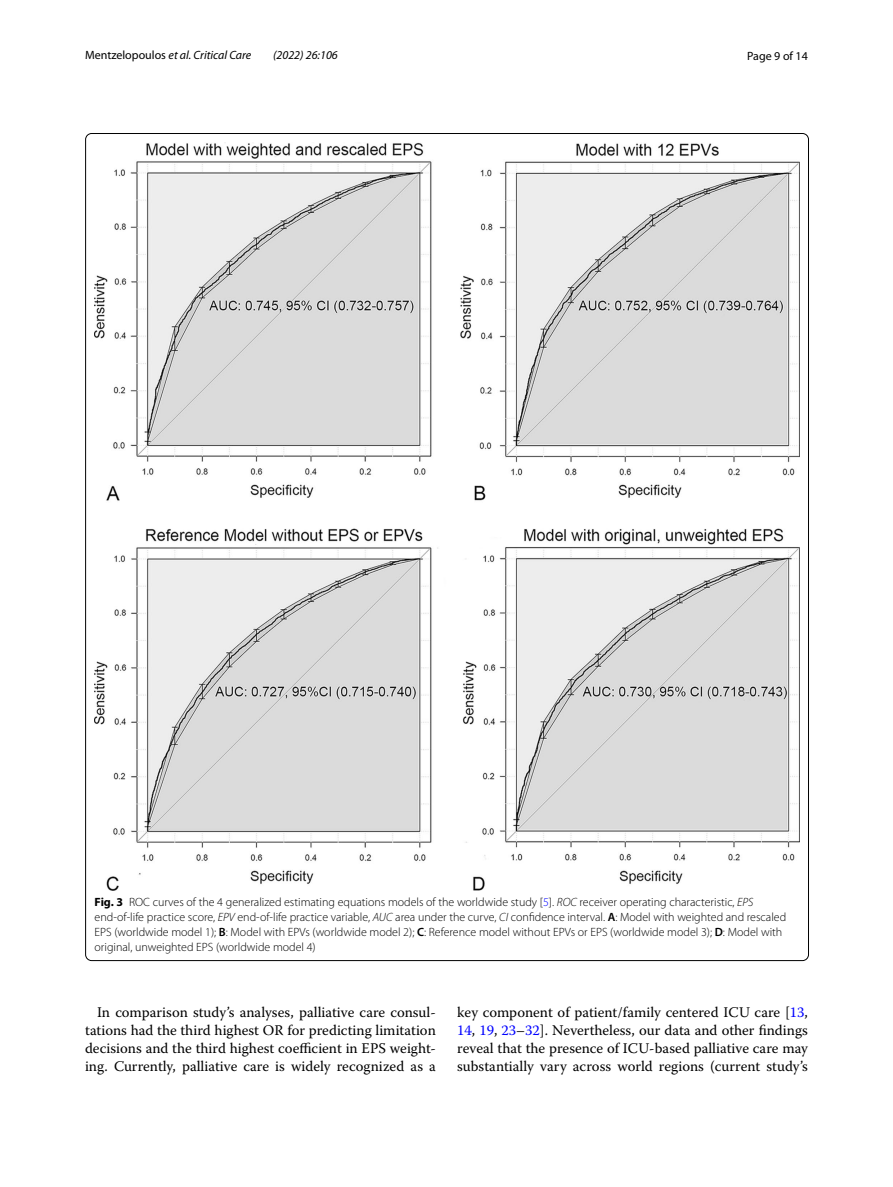
<style>
.page{position:relative;width:893px;height:1187px;background:#fff}
.page>*{position:absolute;margin:0;border:0;box-sizing:border-box;transform-origin:0 0}
.t1{font:14.7px/18px "Warnock Pro";color:#000;text-align:justify}
.t2{font:300 12px/15px "Myriad Pro";color:#000}
.t3{font:italic 12px "Myriad Pro";color:#000}
.t4{font:12px "Myriad Pro";color:#000}
.s1{font-style:normal}
.s2{font-weight:700}
.s3{color:#00f}
.s4{font-style:italic}
.s5{font-weight:600}
</style>
<div class="page">
<img style="left:94px;top:142px;width:706px;height:748px">
<p class="t3" style="left:85px;top:48px;width:168px"><span class="s1">Mentzelopoulos</span> et al. Critical Care</p>
<p class="t3" style="left:273px;top:48px;width:66px">(2022) 26:106</p>
<p class="t4" style="left:747px;top:48px;width:62px">Page 9 of 14</p>
<p class="t2" style="left:95px;top:894px;width:693px"><span class="s2">Fig. 3</span> ROC curves of the 4 generalized estimating equations models of the worldwide study [<span class="s3">5</span>]. <span class="s4">ROC</span> receiver operating characteristic, <span class="s4">EPS </span>end-of-life practice score, <span class="s4">EPV</span> end-of-life practice variable, <span class="s4">AUC</span> area under the curve, <span class="s4">CI</span> confidence interval. <span class="s5">A</span>: Model with weighted and rescaled EPS (worldwide model 1); <span class="s5">B</span>: Model with EPVs (worldwide model 2); <span class="s5">C</span>: Reference model without EPVs or EPS (worldwide model 3); <span class="s5">D</span>: Model with original, unweighted EPS (worldwide model 4)</p>
<p class="t1" style="left:85px;top:1003px;width:352px;text-indent:12px">In comparison study’s analyses, palliative care consul&shy;tations had the third highest OR for predicting limitation decisions and the third highest coefficient in EPS weight&shy;ing. Currently, palliative care is widely recognized as a</p>
<p class="t1" style="left:457px;top:1003px;width:352px">key component of patient/family centered ICU care [<span class="s3">13</span>, <span class="s3">14</span>, <span class="s3">19</span>, <span class="s3">23</span>–<span class="s3">32</span>]. Nevertheless, our data and other findings reveal that the presence of ICU-based palliative care may substantially vary across world regions (current study’s</p>
</div>
